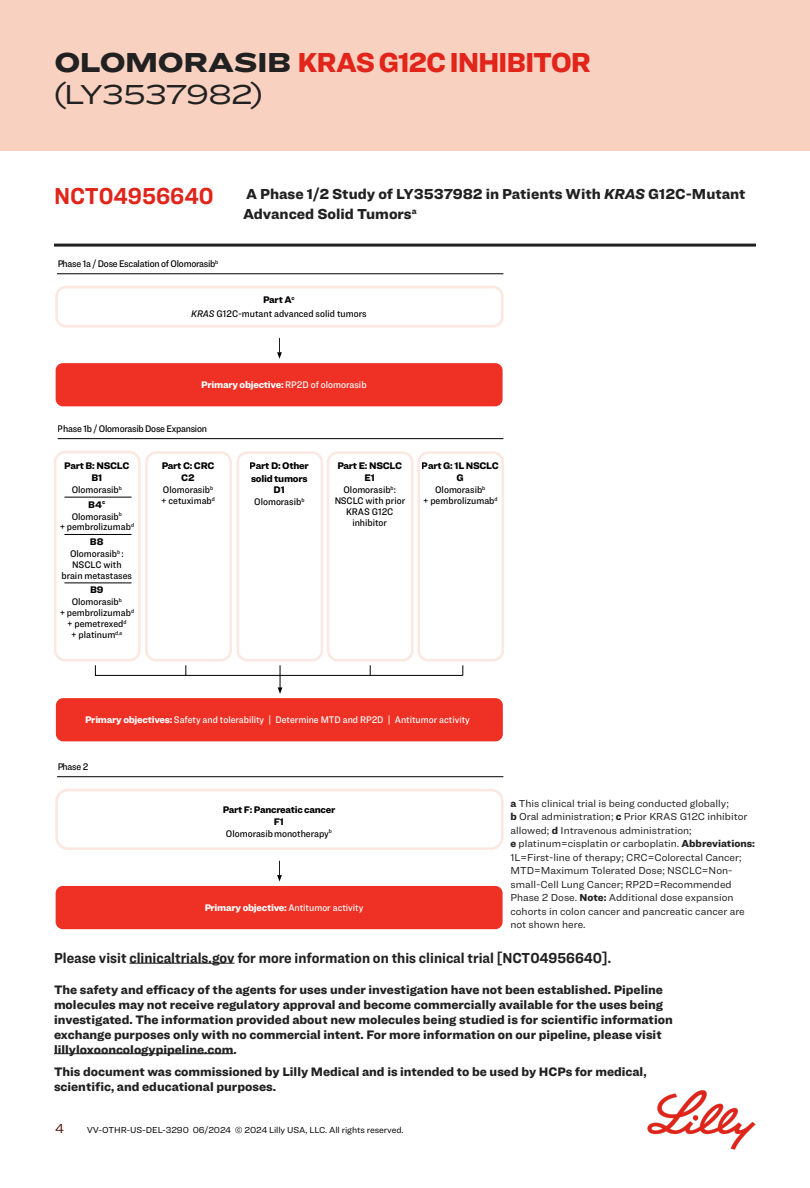
<style>
.page{position:relative;width:810px;height:1188px;background:#fff}
.page>*{position:absolute;margin:0;border:0;box-sizing:border-box;transform-origin:0 0}
.FC_Title_Thin{font:900 28.5px "Ringside";letter-spacing:-.045em;color:#e1251b}
.FC_Title_Thin-2{font:28.5px "Ringside Extra Wide";letter-spacing:-.04em;color:#212121}
.subhead_-_STUDY{font:700 24px "Ringside Narrow";color:#e1251b}
.Please_visit_clinical_trial{font:700 15px "Ringside Narrow";color:#212121}
.TRIAL_intro{font:900 15px/19.5px "Ringside";color:#212121}
.t1{font:13.5px "Ringside";color:#521207}
.disclaimer{font:900 12.75px/15px "Ringside";color:#212121}
.footnotes{font:10.5px/13.5px "Ringside";color:#212121}
.t2{font:500 9.9px/10.9px "Ringside Narrow";color:#000;text-align:center}
.t3{font:900 9.9px/12px "Ringside";letter-spacing:-.025em;color:#000;text-align:center}
.t4{font:500 9.9px "Ringside Narrow";color:#fff}
.t5{font:900 9.9px "Ringside";letter-spacing:-.025em;color:#fff}
.t6{font:500 9.9px "Ringside Narrow";letter-spacing:-.025em;color:#000}
.t7{font:9px "Ringside";letter-spacing:-.01em;color:#000}
.s1{font-family:"Ringside Extra Wide";color:#212121}
.s2{font-style:italic}
.s3{font-family:"Ringside Narrow Med Ital";font-weight:400}
.s4{font-family:"Ringside Narrow";font-weight:500}
.s5{font-family:"Ringside";font-weight:900}
.s6{font-weight:900}
</style>
<div class="page">
<div style="left:55px;top:286px;width:449px;height:42px;border:3px solid #f8d1c1;border-radius:9px"></div>
<div style="left:56px;top:363px;width:447px;height:43px;background:#ee3124;border-radius:7px"></div>
<hr style="left:57px;top:274px;width:446px;height:1px;background:#000">
<hr style="left:58px;top:438px;width:445px;height:1px;background:#000">
<div style="left:56px;top:698px;width:447px;height:43px;background:#ee3124;border-radius:7px"></div>
<div style="left:54px;top:451px;width:87px;height:210px;border:3px solid #f8d1c1;border-radius:10px"></div>
<div style="left:236px;top:451px;width:87px;height:210px;border:2px solid #f8d1c1;border-radius:10px"></div>
<div style="left:145px;top:451px;width:87px;height:210px;border:2px solid #f8d1c1;border-radius:10px"></div>
<div style="left:327px;top:451px;width:87px;height:210px;border:2px solid #f8d1c1;border-radius:10px"></div>
<div style="left:417px;top:451px;width:87px;height:210px;border:2px solid #f8d1c1;border-radius:10px"></div>
<div style="left:95px;top:665px;width:91px;height:11px;border:1px solid #000"></div>
<hr style="left:186px;top:675px;width:277px;height:1px;background:#000">
<svg style="left:278px;top:665px;width:4px;height:29px"></svg>
<hr style="left:64px;top:497px;width:68px;height:1px;background:#000">
<hr style="left:64px;top:534px;width:68px;height:1px;background:#000">
<hr style="left:64px;top:583px;width:68px;height:1px;background:#000">
<svg style="left:277px;top:338px;width:5px;height:21px"></svg>
<div style="left:55px;top:789px;width:449px;height:61px;border:3px solid #f8d1c1;border-radius:11px"></div>
<div style="left:56px;top:886px;width:447px;height:43px;background:#ee3124;border-radius:7px"></div>
<hr style="left:57px;top:776px;width:446px;height:1px;background:#000">
<svg style="left:277px;top:861px;width:5px;height:21px"></svg>
<div style="left:0;top:0;width:810px;height:150px;background:#f8d1c1"></div>
<hr style="left:54px;top:1053px;width:179px;height:1px;background:#212121">
<img style="left:647px;top:1090px;width:109px;height:60px">
<hr style="left:129px;top:963px;width:106px;height:1px;background:#212121">
<hr style="left:54px;top:244px;width:702px;height:3px;background:#212121">
<p class="FC_Title_Thin" style="left:54px;top:41px;width:539px"><span class="s1">OLOMORASIB</span> KRAS G12C INHIBITOR</p>
<p class="FC_Title_Thin-2" style="left:54px;top:73px;width:210px">(LY3537982)</p>
<p class="subhead_-_STUDY" style="left:54px;top:179px;width:161px">NCT04956640</p>
<p class="t6" style="left:57px;top:257px;width:163px">Phase 1a / Dose Escalation of Olomorasib<sup>b</sup></p>
<p class="TRIAL_intro" style="left:243px;top:184px;width:504px">A Phase 1/2 Study of LY3537982 in Patients With <span class="s2">KRAS</span> G12C-Mutant<br>Advanced Solid Tumors<sup>a</sup></p>
<p class="t3" style="left:263px;top:293px;width:33px">Part A<sup>c</sup></p>
<p class="t2" style="left:191px;top:308px;width:177px"><span class="s3">KRAS</span> G12C-mutant advanced solid tumors</p>
<p class="t5" style="left:201px;top:378px;width:167px">Primary objective: <span class="s4">RP2D of olomorasib</span></p>
<p class="t6" style="left:58px;top:422px;width:151px">Phase 1b / Olomorasib Dose Expansion</p>
<p class="t3" style="left:64px;top:459px;width:67px">Part B: NSCLC<br>B1</p>
<p class="t2" style="left:72px;top:484px;width:52px">Olomorasib<sup>b</sup></p>
<p class="t3" style="left:88px;top:498px;width:18px">B4<sup>c</sup></p>
<p class="t2" style="left:60px;top:510px;width:76px">Olomorasib<sup>b<br></sup>+ pembrolizumab<sup>d</sup></p>
<p class="t3" style="left:90px;top:535px;width:15px">B8</p>
<p class="t2" style="left:61px;top:548px;width:72px">Olomorasib<sup>b</sup> :<br>NSCLC with brain metastases</p>
<p class="t3" style="left:90px;top:584px;width:15px">B9</p>
<p class="t2" style="left:60px;top:596px;width:76px">Olomorasib<sup>b<br></sup>+ pembrolizumab<sup>d </sup>+ pemetrexed<sup>d<br></sup>+ platinum<sup>d,e</sup></p>
<p class="t3" style="left:162px;top:460px;width:54px">Part C: CRC<br>C2</p>
<p class="t2" style="left:161px;top:484px;width:55px;text-align:left">Olomorasib<sup>b </sup>+ cetuximab<sup>d</sup></p>
<p class="t3" style="left:250px;top:460px;width:61px">Part D: Other solid tumors<br>D1</p>
<p class="t2" style="left:254px;top:496px;width:52px">Olomorasib<sup>b</sup></p>
<p class="t3" style="left:337px;top:460px;width:66px">Part E: NSCLC<br>E1</p>
<p class="t2" style="left:334px;top:484px;width:73px">Olomorasib<sup>b</sup>:<br>NSCLC with prior<br>KRAS G12C inhibitor</p>
<p class="t3" style="left:422px;top:460px;width:78px">Part G: 1L NSCLC<br>G</p>
<p class="t2" style="left:423px;top:484px;width:76px">Olomorasib<sup>b<br></sup>+ pembrolizumab<sup>d</sup></p>
<p class="t4" style="left:85px;top:712px;width:386px"><span class="s5">Primary objectives:</span> Safety and tolerability | Determine MTD and RP2D | Antitumor activity</p>
<p class="t2" style="left:57px;top:761px;width:33px">Phase 2</p>
<p class="t3" style="left:223px;top:803px;width:114px">Part F: Pancreatic cancer<br>F1</p>
<p class="t2" style="left:226px;top:828px;width:108px">Olomorasibmonotherapy<sup>b</sup></p>
<p class="t5" style="left:204px;top:900px;width:161px">Primary objective: <span class="s4">Antitumor activity</span></p>
<p class="footnotes" style="left:510px;top:796px;width:246px"><span class="s6">a</span> This clinical trial is being conducted globally;<br><span class="s6">b</span> Oral administration; <span class="s6">c</span> Prior KRAS G12C inhibitor allowed; <span class="s6">d</span> Intravenous administration;<br><span class="s6">e</span> platinum=cisplatin or carboplatin. <span class="s6">Abbreviations:<br></span>1L=First-line of therapy; CRC=Colorectal Cancer; MTD=Maximum Tolerated Dose; NSCLC=Non&shy;small-Cell Lung Cancer; RP2D=Recommended Phase 2 Dose. <span class="s6">Note:</span> Additional dose expansion cohorts in colon cancer and pancreatic cancer are not shown here.</p>
<p class="Please_visit_clinical_trial" style="left:54px;top:947px;width:559px">Please visit clinicaltrials.gov for more information on this clinical trial [NCT04956640].</p>
<p class="disclaimer" style="left:54px;top:981px;width:620px">The safety and efficacy of the agents for uses under investigation have not been established. Pipeline molecules may not receive regulatory approval and become commercially available for the uses being investigated. The information provided about new molecules being studied is for scientific information exchange purposes only with no commercial intent. For more information on our pipeline, please visit lillyloxooncologypipeline.com.</p>
<p class="disclaimer" style="left:54px;top:1064px;width:594px">This document was commissioned by Lilly Medical and is intended to be used by HCPs for medical, scientific, and educational purposes.</p>
<p class="t1" style="left:55px;top:1119px;width:10px">4</p>
<p class="t7" style="left:87px;top:1124px;width:318px">VV-OTHR-US-DEL-3290 06/2024 © 2024 Lilly USA, LLC. All rights reserved.</p>
</div>
